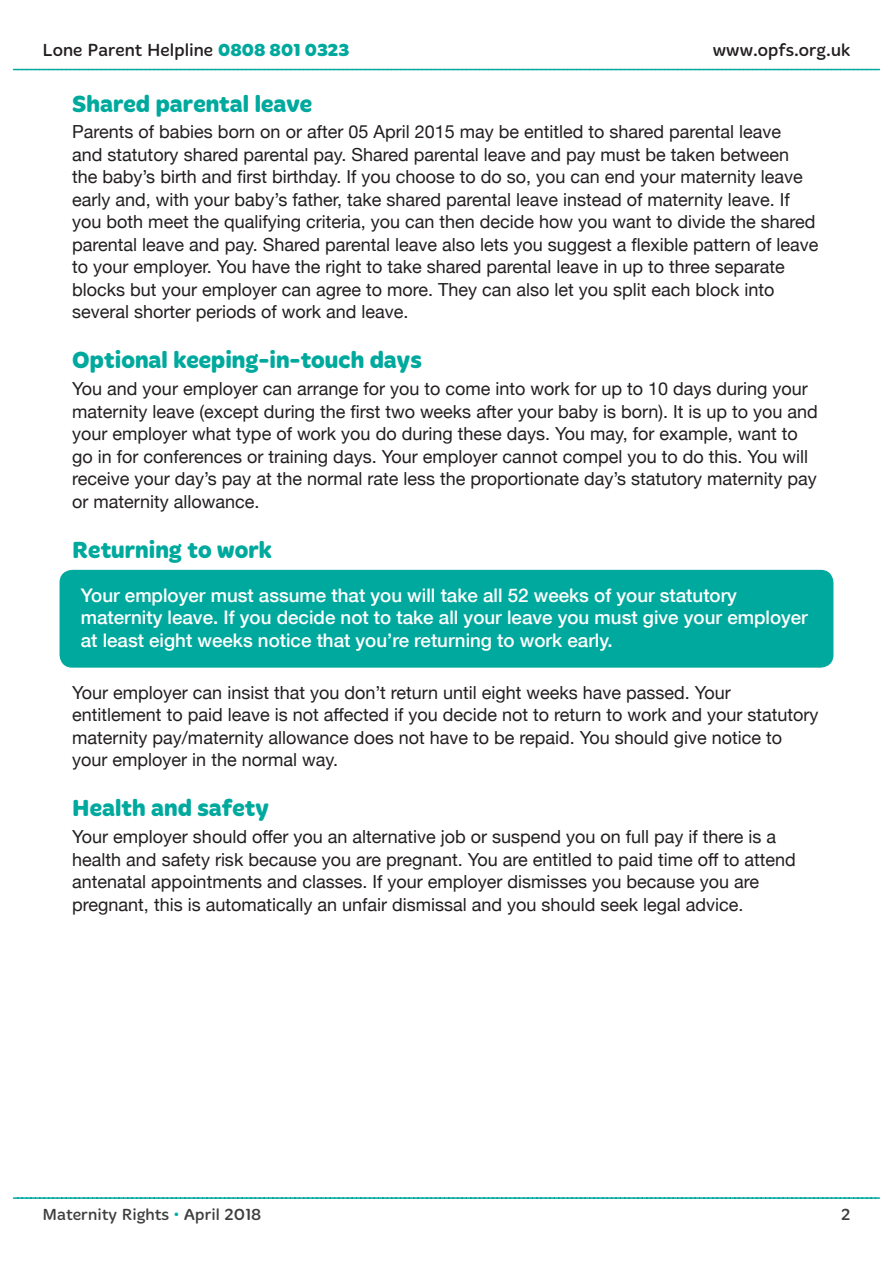
<style>
.page{position:relative;width:893px;height:1263px;background:#fff}
.page>*{position:absolute;margin:0;border:0;box-sizing:border-box;transform-origin:0 0}
.heading_2{font:700 24px "Merge";color:#00a99d}
.infobox_-_general{font:500 18.75px/22.5px "Helvetica Neue";color:#fff}
.t1{font:18px/22.5px "Helvetica Neue";color:#231f20}
.t2{font:18px "Merge";color:#231f20}
.t3{font:16.5px "Merge";color:#3e3e3f}
.s1{font-weight:700;color:#00a99d}
.s2{color:#00afa5}
</style>
<div class="page">
<svg style="left:14px;top:1197px;width:865px;height:2px;background:#29b6ac"></svg>
<svg style="left:14px;top:69px;width:865px;height:1px"></svg>
<div style="left:60px;top:570px;width:773px;height:98px;background:#00a99d;border-radius:13px"></div>
<p class="t2" style="left:43px;top:40px;width:309px">Lone Parent Helpline <span class="s1">0808 801 0323</span></p>
<p class="t2" style="left:713px;top:40px;width:139px">www.opfs.org.uk</p>
<h2 class="heading_2" style="left:72px;top:90px;width:241px">Shared parental leave</h2>
<p class="t1" style="left:72px;top:119px;width:748px">Parents of babies born on or after 05 April 2015 may be entitled to shared parental leave<br>and statutory shared parental pay. Shared parental leave and pay must be taken between the baby’s birth and first birthday. If you choose to do so, you can end your maternity leave early and, with your baby’s father, take shared parental leave instead of maternity leave. If you both meet the qualifying criteria, you can then decide how you want to divide the shared parental leave and pay. Shared parental leave also lets you suggest a flexible pattern of leave to your employer. You have the right to take shared parental leave in up to three separate blocks but your employer can agree to more. They can also let you split each block into several shorter periods of work and leave.</p>
<h2 class="heading_2" style="left:72px;top:346px;width:351px">Optional keeping-in-touch days</h2>
<p class="t1" style="left:72px;top:376px;width:747px">You and your employer can arrange for you to come into work for up to 10 days during your maternity leave (except during the first two weeks after your baby is born). It is up to you and your employer what type of work you do during these days. You may, for example, want to go in for conferences or training days. Your employer cannot compel you to do this. You will receive your day’s pay at the normal rate less the proportionate day’s statutory maternity pay or maternity allowance.</p>
<h2 class="heading_2" style="left:72px;top:536px;width:201px">Returning to work</h2>
<p class="infobox_-_general" style="left:81px;top:583px;width:729px">Your employer must assume that you will take all 52 weeks of your statutory maternity leave. If you decide not to take all your leave you must give your employer at least eight weeks notice that you’re returning to work early.</p>
<p class="t1" style="left:72px;top:680px;width:748px">Your employer can insist that you don’t return until eight weeks have passed. Your entitlement to paid leave is not affected if you decide not to return to work and your statutory maternity pay/maternity allowance does not have to be repaid. You should give notice to your employer in the normal way.</p>
<h2 class="heading_2" style="left:72px;top:794px;width:198px">Health and safety</h2>
<p class="t1" style="left:72px;top:824px;width:725px">Your employer should offer you an alternative job or suspend you on full pay if there is a health and safety risk because you are pregnant. You are entitled to paid time off to attend antenatal appointments and classes. If your employer dismisses you because you are pregnant, this is automatically an unfair dismissal and you should seek legal advice.</p>
<p class="t3" style="left:43px;top:1205px;width:220px">Maternity Rights <span class="s2">•</span> April 2018</p>
<p class="t3" style="left:841px;top:1205px;width:11px">2</p>
</div>
